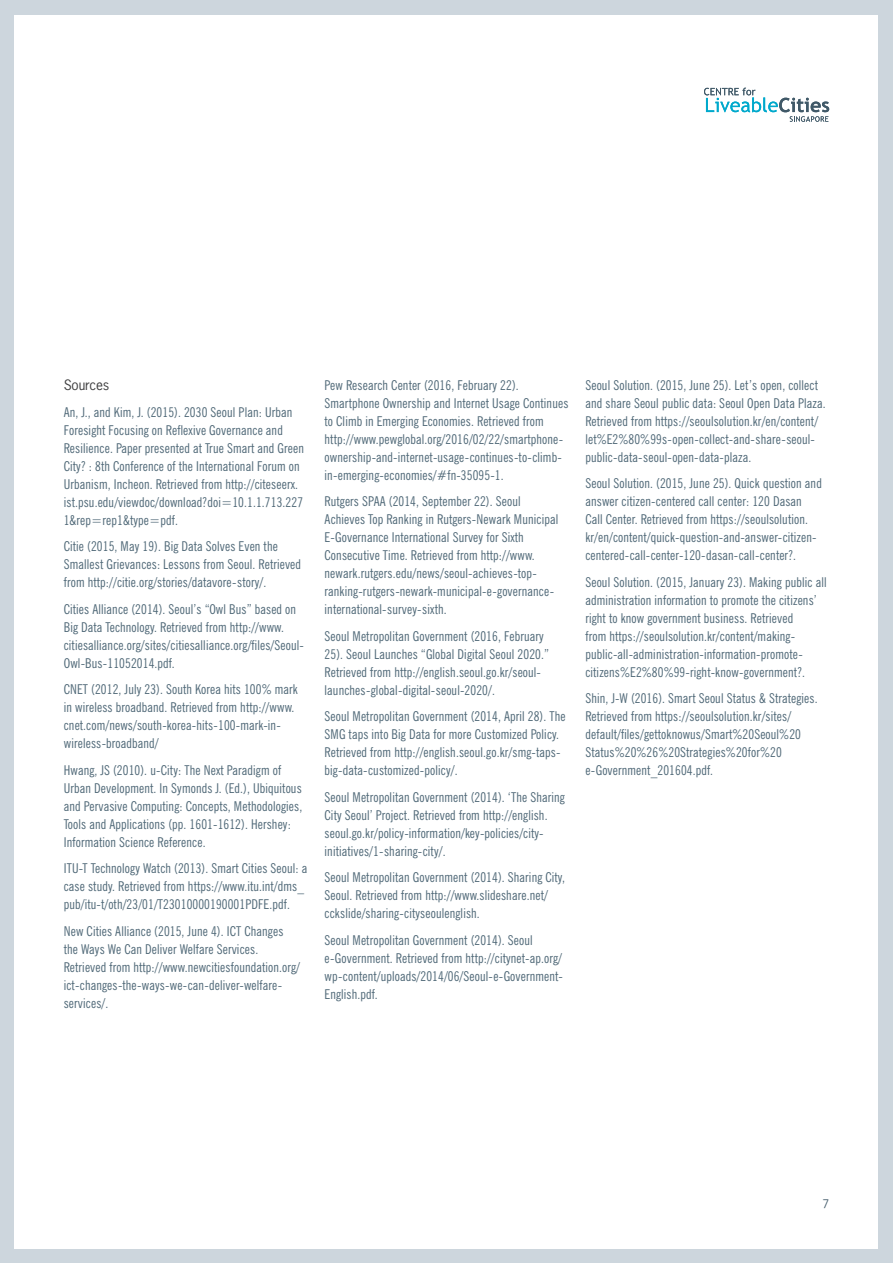
<style>
.page{position:relative;width:893px;height:1263px;background:#cdd6dd}
.page>*{position:absolute;margin:0;border:0;box-sizing:border-box;transform-origin:0 0}
.Sources_Text{font:condensed 13.5px/18px "News Gothic BT";letter-spacing:.01em;color:#4f6877}
.Sources_Title{font:13.5px "News Gothic";letter-spacing:-.01em;color:#3e3e3f}
.t1{font:12px "News Gothic BT";color:#405968;scale:.95 1}
</style>
<div class="page">
<div style="left:15px;top:15px;width:863px;height:1233px;background:#fff"></div>
<svg style="left:704px;top:88px;width:125px;height:34px"></svg>
<p class="Sources_Title" style="left:64px;top:376px;width:47px">Sources</p>
<p class="Sources_Text" style="left:64px;top:403px;width:242px">An, J., and Kim, J. (2015). 2030 Seoul Plan: Urban Foresight Focusing on Reflexive Governance and Resilience. Paper presented at True Smart and Green City? : 8th Conference of the International Forum on Urbanism, Incheon. Retrieved from http://citeseerx. ist.psu.edu/viewdoc/download?doi=10.1.1.713.227<br>1&amp;rep=rep1&amp;type=pdf.</p>
<p class="Sources_Text" style="left:64px;top:537px;width:239px">Citie (2015, May 19). Big Data Solves Even the<br>Smallest Grievances: Lessons from Seoul. Retrieved from http://citie.org/stories/datavore-story/.</p>
<p class="Sources_Text" style="left:64px;top:600px;width:242px">Cities Alliance (2014). Seoul’s “Owl Bus” based on Big Data Technology. Retrieved from http://www. citiesalliance.org/sites/citiesalliance.org/files/Seoul-Owl-Bus-11052014.pdf.</p>
<p class="Sources_Text" style="left:64px;top:680px;width:236px">CNET (2012, July 23). South Korea hits 100% mark in wireless broadband. Retrieved from http://www. cnet.com/news/south-korea-hits-100-mark-in&shy;wireless-broadband/</p>
<p class="Sources_Text" style="left:64px;top:761px;width:240px">Hwang, JS (2010). u-City: The Next Paradigm of Urban Development. In Symonds J. (Ed.), Ubiquitous and Pervasive Computing: Concepts, Methodologies, Tools and Applications (pp. 1601-1612). Hershey:<br>Information Science Reference.</p>
<p class="Sources_Text" style="left:64px;top:859px;width:245px">ITU-T Technology Watch (2013). Smart Cities Seoul: a case study. Retrieved from https://www.itu.int/dms_ pub/itu-t/oth/23/01/T23010000190001PDFE.pdf.</p>
<p class="Sources_Text" style="left:64px;top:922px;width:238px">New Cities Alliance (2015, June 4). ICT Changes the Ways We Can Deliver Welfare Services.<br>Retrieved from http://www.newcitiesfoundation.org/ ict-changes-the-ways-we-can-deliver-welfare&shy;services/.</p>
<p class="Sources_Text" style="left:325px;top:376px;width:245px">Pew Research Center (2016, February 22).<br>Smartphone Ownership and Internet Usage Continues to Climb in Emerging Economies. Retrieved from http://www.pewglobal.org/2016/02/22/smartphone&shy;ownership-and-internet-usage-continues-to-climb&shy;in-emerging-economies/#fn-35095-1.</p>
<p class="Sources_Text" style="left:325px;top:492px;width:235px">Rutgers SPAA (2014, September 22). Seoul Achieves Top Ranking in Rutgers-Newark Municipal E-Governance International Survey for Sixth Consecutive Time. Retrieved from http://www. newark.rutgers.edu/news/seoul-achieves-top&shy;ranking-rutgers-newark-municipal-e-governance&shy;international-survey-sixth.</p>
<p class="Sources_Text" style="left:325px;top:627px;width:226px">Seoul Metropolitan Government (2016, February 25). Seoul Launches “Global Digital Seoul 2020.” Retrieved from http://english.seoul.go.kr/seoul&shy;launches-global-digital-seoul-2020/.</p>
<p class="Sources_Text" style="left:325px;top:707px;width:243px">Seoul Metropolitan Government (2014, April 28). The SMG taps into Big Data for more Customized Policy.<br>Retrieved from http://english.seoul.go.kr/smg-taps&shy;big-data-customized-policy/.</p>
<p class="Sources_Text" style="left:325px;top:788px;width:242px">Seoul Metropolitan Government (2014). ‘The Sharing City Seoul’ Project. Retrieved from http://english. seoul.go.kr/policy-information/key-policies/city&shy;initiatives/1-sharing-city/.</p>
<p class="Sources_Text" style="left:325px;top:868px;width:242px">Seoul Metropolitan Government (2014). Sharing City,<br>Seoul. Retrieved from http://www.slideshare.net/ cckslide/sharing-cityseoulenglish.</p>
<p class="Sources_Text" style="left:325px;top:931px;width:240px">Seoul Metropolitan Government (2014). Seoul e-Government. Retrieved from http://citynet-ap.org/ wp-content/uploads/2014/06/Seoul-e-Government-English.pdf.</p>
<p class="Sources_Text" style="left:585px;top:376px;width:242px">Seoul Solution. (2015, June 25). Let’s open, collect and share Seoul public data: Seoul Open Data Plaza.<br>Retrieved from https://seoulsolution.kr/en/content/ let%E2%80%99s-open-collect-and-share-seoul&shy;public-data-seoul-open-data-plaza.</p>
<p class="Sources_Text" style="left:585px;top:474px;width:238px">Seoul Solution. (2015, June 25). Quick question and answer citizen-centered call center: 120 Dasan Call Center. Retrieved from https://seoulsolution. kr/en/content/quick-question-and-answer-citizen&shy;centered-call-center-120-dasan-call-center?.</p>
<p class="Sources_Text" style="left:585px;top:573px;width:243px">Seoul Solution. (2015, January 23). Making public all administration information to promote the citizens’ right to know government business. Retrieved<br>from https://seoulsolution.kr/content/making&shy;public-all-administration-information-promote&shy;citizens%E2%80%99-right-know-government?.</p>
<p class="Sources_Text" style="left:585px;top:689px;width:234px">Shin, J-W (2016). Smart Seoul Status &amp; Strategies.<br>Retrieved from https://seoulsolution.kr/sites/ default/files/gettoknowus/Smart%20Seoul%20<br>Status%20%26%20Strategies%20for%20 e-Government_201604.pdf.</p>
<p class="t1" style="left:822px;top:1196px;width:9px">7</p>
</div>
